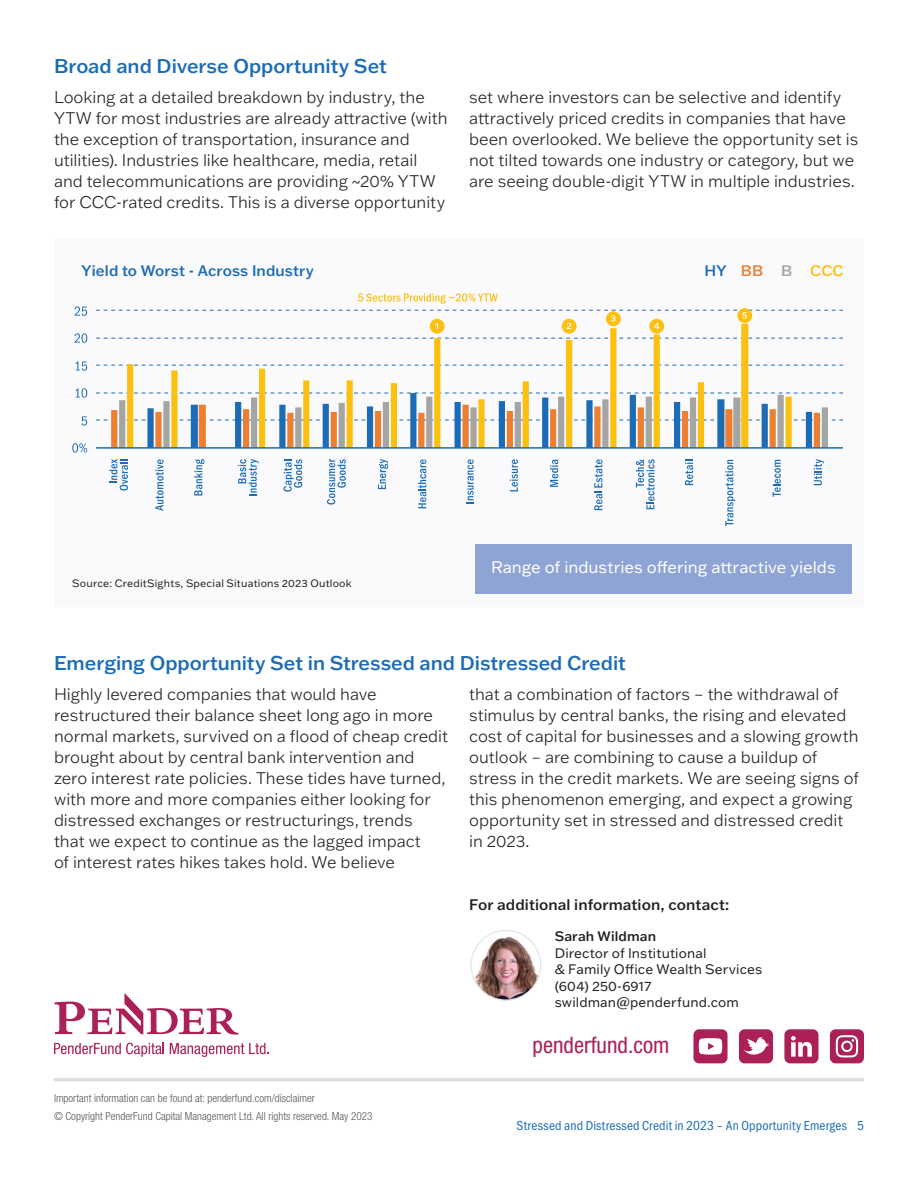
<style>
.page{position:relative;width:918px;height:1188px;background:#fff}
.page>*{position:absolute;margin:0;border:0;box-sizing:border-box;transform-origin:0 0}
.t1{font:condensed 22.65px "Helvetica Neue";color:#ab2057}
.t2{font:500 19.5px "Franklin Gothic ATF";color:#1b6bb5}
.t3{font:300 16.5px/21px "Franklin Gothic ATF";color:#231f20}
.t4{font:16.5px "Franklin Gothic ATF";color:#fff}
.t5{font:500 15px "Franklin Gothic ATF";letter-spacing:.005em;color:#231f20}
.t6{font:500 15px "Franklin Gothic ATF";letter-spacing:.005em;color:#1b6bb5}
.t7{font:500 15px "Franklin Gothic ATF";letter-spacing:.01em;color:#fdc011}
.t8{font:13.5px/16.5px "Franklin Gothic ATF";letter-spacing:.01em;color:#231f20}
.t9{font:13.5px "Franklin Gothic URW Cond";letter-spacing:.015em;color:#1b6bb5}
.t10{font:500 13.5px "Franklin Gothic ATF";letter-spacing:.01em;color:#231f20}
.t11{font:300 condensed 11.1px "Helvetica Neue";color:#57585a}
.t12{font:10.5px "Franklin Gothic ATF";letter-spacing:.02em;color:#231f20}
.s1{color:#1b6bb5}
.s2{color:#ee7e30}
.s3{color:#a7a5a4}
</style>
<div class="page">
<svg style="left:739px;top:1029px;width:34px;height:34px"></svg>
<div style="left:693px;top:1029px;width:35px;height:34px;background:#ab2057;border-radius:6px"></div>
<svg style="left:699px;top:1038px;width:23px;height:17px"></svg>
<div style="left:830px;top:1029px;width:34px;height:34px;background:#ab2057;border-radius:6px"></div>
<svg style="left:836px;top:1035px;width:22px;height:22px"></svg>
<div style="left:784px;top:1029px;width:35px;height:34px;background:#ab2057;border-radius:6px"></div>
<svg style="left:791px;top:1036px;width:21px;height:21px"></svg>
<hr style="left:54px;top:1078px;width:810px;height:3px;background:#dcdddf">
<svg style="left:54px;top:1043px;width:110px;height:14px"></svg>
<svg style="left:170px;top:1043px;width:99px;height:14px"></svg>
<svg style="left:55px;top:993px;width:183px;height:42px"></svg>
<div style="left:54px;top:239px;width:810px;height:368px;background:#fafafd"></div>
<svg style="left:96px;top:338px;width:747px;height:1px"></svg>
<svg style="left:96px;top:365px;width:747px;height:1px"></svg>
<svg style="left:96px;top:393px;width:747px;height:54px"></svg>
<svg style="left:127px;top:329px;width:665px;height:118px"></svg>
<hr style="left:96px;top:447px;width:747px;height:2px;background:#1b6bb5">
<svg style="left:72px;top:443px;width:15px;height:10px"></svg>
<svg style="left:82px;top:416px;width:5px;height:10px"></svg>
<svg style="left:76px;top:388px;width:11px;height:10px"></svg>
<svg style="left:76px;top:361px;width:11px;height:10px"></svg>
<svg style="left:75px;top:333px;width:12px;height:10px"></svg>
<svg style="left:75px;top:306px;width:12px;height:10px"></svg>
<svg style="left:358px;top:293px;width:140px;height:11px"></svg>
<svg style="left:109px;top:459px;width:19px;height:31px"></svg>
<svg style="left:155px;top:459px;width:9px;height:52px"></svg>
<svg style="left:194px;top:459px;width:11px;height:37px"></svg>
<svg style="left:238px;top:459px;width:21px;height:37px"></svg>
<svg style="left:283px;top:459px;width:19px;height:33px"></svg>
<svg style="left:327px;top:459px;width:19px;height:46px"></svg>
<svg style="left:378px;top:459px;width:10px;height:30px"></svg>
<svg style="left:418px;top:459px;width:8px;height:49px"></svg>
<svg style="left:466px;top:459px;width:8px;height:44px"></svg>
<svg style="left:510px;top:459px;width:8px;height:32px"></svg>
<svg style="left:550px;top:460px;width:8px;height:27px"></svg>
<svg style="left:594px;top:459px;width:8px;height:51px"></svg>
<svg style="left:636px;top:459px;width:19px;height:50px"></svg>
<svg style="left:685px;top:460px;width:8px;height:25px"></svg>
<svg style="left:725px;top:460px;width:10px;height:66px"></svg>
<svg style="left:773px;top:460px;width:8px;height:37px"></svg>
<svg style="left:814px;top:459px;width:10px;height:26px"></svg>
<svg style="left:430px;top:319px;width:15px;height:15px"></svg>
<svg style="left:562px;top:319px;width:15px;height:15px"></svg>
<svg style="left:649px;top:319px;width:15px;height:15px"></svg>
<svg style="left:737px;top:308px;width:15px;height:15px"></svg>
<svg style="left:96px;top:310px;width:747px;height:19px"></svg>
<div style="left:475px;top:544px;width:377px;height:50px;background:#8ea4d4"></div>
<img style="left:474px;top:931px;width:67px;height:68px">
<div style="left:470px;top:930px;width:71px;height:71px;border:1px solid #e6e7e9;border-radius:50%"></div>
<p class="t2" style="left:54px;top:53px;width:334px">Broad and Diverse Opportunity Set</p>
<p class="t3" style="left:54px;top:86px;width:395px">Looking at a detailed breakdown by industry, the YTW for most industries are already attractive (with the exception of transportation, insurance and utilities). Industries like healthcare, media, retail and telecommunications are providing ~20% YTW for CCC-rated credits. This is a diverse opportunity</p>
<p class="t3" style="left:469px;top:86px;width:391px">set where investors can be selective and identify attractively priced credits in companies that have been overlooked. We believe the opportunity set is not tilted towards one industry or category, but we are seeing double-digit YTW in multiple industries.</p>
<p class="t6" style="left:82px;top:260px;width:234px">Yield to Worst - Across Industry</p>
<p class="t7" style="left:704px;top:260px;width:141px"><span class="s1">HY</span> <span class="s2">BB</span> <span class="s3">B</span> CCC</p>
<p class="t12" style="left:72px;top:576px;width:281px">Source: CreditSights, Special Situations 2023 Outlook</p>
<p class="t4" style="left:491px;top:556px;width:346px">Range of industries offering attractive yields</p>
<p class="t2" style="left:54px;top:650px;width:573px">Emerging Opportunity Set in Stressed and Distressed Credit</p>
<p class="t3" style="left:54px;top:683px;width:396px">Highly levered companies that would have restructured their balance sheet long ago in more normal markets, survived on a flood of cheap credit brought about by central bank intervention and zero interest rate policies. These tides have turned, with more and more companies either looking for distressed exchanges or restructurings, trends<br>that we expect to continue as the lagged impact<br>of interest rates hikes takes hold. We believe</p>
<p class="t3" style="left:469px;top:683px;width:391px">that a combination of factors – the withdrawal of stimulus by central banks, the rising and elevated cost of capital for businesses and a slowing growth outlook – are combining to cause a buildup of stress in the credit markets. We are seeing signs of this phenomenon emerging, and expect a growing opportunity set in stressed and distressed credit in 2023.</p>
<p class="t5" style="left:469px;top:894px;width:262px">For additional information, contact:</p>
<p class="t10" style="left:555px;top:928px;width:103px">Sarah Wildman</p>
<p class="t8" style="left:555px;top:945px;width:209px">Director of Institutional<br>&amp; Family Office Wealth Services</p>
<p class="t8" style="left:555px;top:978px;width:98px">(604) 250-6917</p>
<p class="t8" style="left:555px;top:994px;width:186px">swildman@penderfund.com</p>
<p class="t11" style="left:54px;top:1092px;width:262px">Important information can be found at: penderfund.com/disclaimer</p>
<p class="t11" style="left:54px;top:1110px;width:320px">© Copyright PenderFund Capital Management Ltd. All rights reserved. May 2023</p>
<p class="t1" style="left:533px;top:1032px;width:138px">penderfund.com</p>
<p class="t9" style="left:517px;top:1116px;width:349px">Stressed and Distressed Credit in 2023 – An Opportunity Emerges 5</p>
</div>
